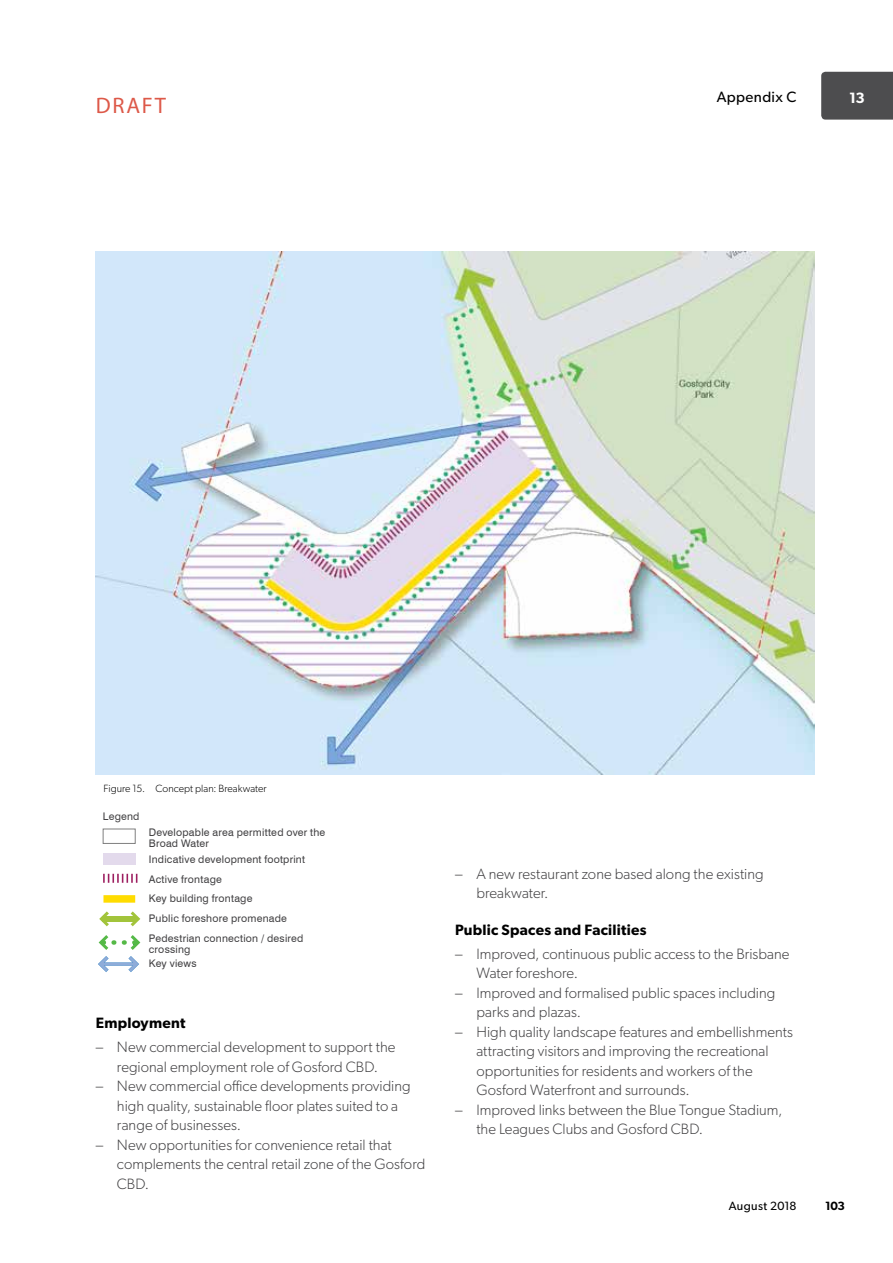
<style>
.page{position:relative;width:893px;height:1263px;background:#fff}
.page>*{position:absolute;margin:0;border:0;box-sizing:border-box;transform-origin:0 0}
.t1{font:22.5px "Myriad Pro";letter-spacing:.085em;color:#dd5949}
.t2{font:300 15px/19.5px "Gibson";letter-spacing:.005em;color:#414042}
.t3{font:600 15px "Gibson";letter-spacing:.015em;color:#000}
.t4{font:15px "Gibson";letter-spacing:.025em;color:#000}
.t5{font:600 15px "Gibson";color:#fff}
.t6{font:12px "Gibson";letter-spacing:.03em;color:#000}
.t7{font:600 12px "Gibson";color:#000}
.t8{font:10.5px/10.5px "Swiss 721 BT";letter-spacing:.02em;color:#414042}
.t9{font:300 10.5px "Gibson";letter-spacing:.005em;color:#000}
.s1{font-family:"Swiss 721 BT"}
</style>
<div class="page">
<img style="left:96px;top:252px;width:719px;height:523px">
<svg style="left:99px;top:911px;width:10px;height:15px"></svg>
<svg style="left:131px;top:911px;width:9px;height:15px"></svg>
<div style="left:103px;top:916px;width:33px;height:5px;background:#a2c43b"></div>
<div style="left:103px;top:853px;width:32px;height:11px;background:#e3daec"></div>
<div style="left:103px;top:895px;width:32px;height:8px;background:#ffdc00"></div>
<svg style="left:103px;top:874px;width:34px;height:9px"></svg>
<svg style="left:131px;top:935px;width:9px;height:15px"></svg>
<svg style="left:99px;top:935px;width:26px;height:15px"></svg>
<svg style="left:98px;top:956px;width:41px;height:16px"></svg>
<div style="left:821px;top:72px;width:72px;height:48px;background:#4d4d4f"></div>
<h1 class="t1" style="left:96px;top:91px;width:72px">DRAFT</h1>
<p class="t4" style="left:717px;top:87px;width:81px">Appendix C</p>
<p class="t5" style="left:849px;top:88px;width:17px">13</p>
<p class="t9" style="left:103px;top:781px;width:165px">Figure 15. Concept plan: Breakwater</p>
<p class="t8" style="left:149px;top:827px;width:178px">Developable area permitted over the<br>Broad Water</p>
<p class="t8" style="left:103px;top:811px;width:38px">Legend</p>
<p class="t8" style="left:149px;top:853px;width:158px">Indicative development footprint</p>
<p class="t8" style="left:149px;top:893px;width:105px">Key building frontage</p>
<p class="t8" style="left:149px;top:873px;width:75px">Active frontage</p>
<p class="t8" style="left:149px;top:908px;width:156px;line-height:20px">Public foreshore promenade<br>Pedestrian connection / desired</p>
<p class="t8" style="left:149px;top:941px;width:49px;line-height:14.9px">crossing<br>Key views</p>
<p class="t3" style="left:96px;top:1014px;width:91px">Employment</p>
<p class="t2" style="left:96px;top:1037px;width:301px;text-align:center"><span class="s1">–</span> New commercial development to support the regional employment role of Gosford CBD.</p>
<p class="t2" style="left:117px;top:1076px;width:295px;text-indent:-21px"><span class="s1">–</span> New commercial office developments providing high quality, sustainable floor plates suited to a range of businesses.</p>
<p class="t2" style="left:117px;top:1134px;width:310px;text-indent:-21px"><span class="s1">–</span> New opportunities for convenience retail that complements the central retail zone of the Gosford<br>CBD.</p>
<p class="t2" style="left:476px;top:864px;width:289px;text-indent:-21px"><span class="s1">–</span> A new restaurant zone based along the existing breakwater.</p>
<p class="t3" style="left:455px;top:921px;width:193px">Public Spaces and Facilities</p>
<p class="t2" style="left:476px;top:943px;width:315px;text-indent:-21px"><span class="s1">–</span> Improved, continuous public access to the Brisbane<br>Water foreshore.</p>
<p class="t2" style="left:476px;top:982px;width:300px;text-indent:-21px"><span class="s1">–</span> Improved and formalised public spaces including parks and plazas.</p>
<p class="t2" style="left:476px;top:1021px;width:318px;text-indent:-21px"><span class="s1">–</span> High quality landscape features and embellishments attracting visitors and improving the recreational opportunities for residents and workers of the Gosford Waterfront and surrounds.</p>
<p class="t2" style="left:476px;top:1099px;width:307px;text-indent:-21px"><span class="s1">–</span> Improved links between the Blue Tongue Stadium, the Leagues Clubs and Gosford CBD.</p>
<p class="t6" style="left:729px;top:1198px;width:69px">August 2018</p>
<p class="t7" style="left:825px;top:1198px;width:22px">103</p>
</div>
